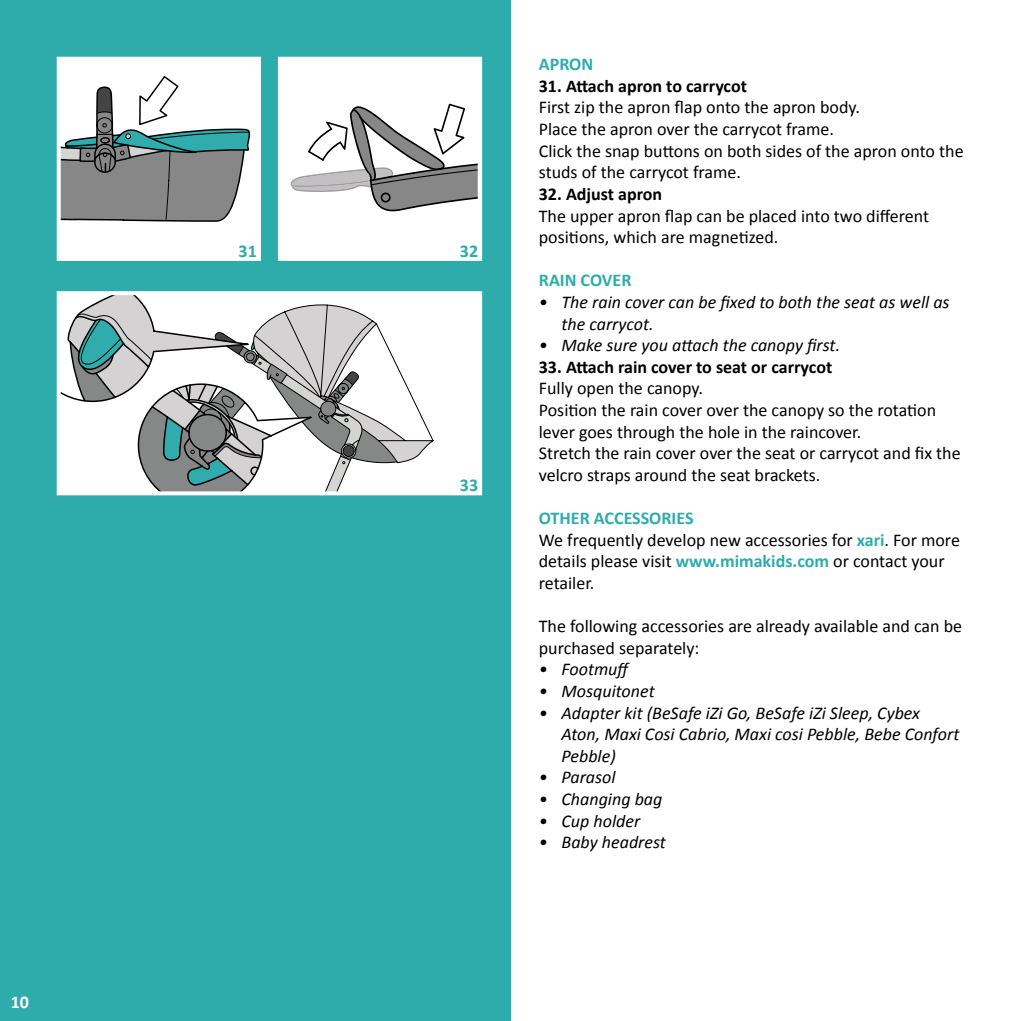
<style>
.page{position:relative;width:1021px;height:1021px;background:#fff}
.page>*{position:absolute;margin:0;border:0;box-sizing:border-box;transform-origin:0 0}
.t1{font:18px/21.6px "Calibri";color:#000}
.t2{font:italic 18px/21.6px "Calibri";color:#000}
.t3{font:700 18px "Calibri";color:#000}
.t4{font:700 18px "Calibri";color:#2eacac}
.t5{font:700 18px "Calibri";color:#fff}
.s1{font-weight:700;color:#2eacac}
</style>
<div class="page">
<div style="left:0;top:981px;width:40px;height:39px;background:#2eacac"></div>
<div style="left:0;top:0;width:510px;height:994px;background:#2eacac"></div>
<div style="left:35px;top:981px;width:475px;height:39px;background:#2eacac"></div>
<svg style="left:57px;top:56px;width:425px;height:434px;background:#c2d1d1"></svg>
<div style="left:57px;top:291px;width:425px;height:204px;border:4px solid #fff"></div>
<p class="t5" style="left:11px;top:990px;width:20px">10</p>
<p class="t4" style="left:239px;top:239px;width:20px">31</p>
<p class="t4" style="left:460px;top:239px;width:20px">32</p>
<p class="t4" style="left:460px;top:474px;width:20px">33</p>
<p class="t4" style="left:539px;top:53px;width:56px">APRON</p>
<p class="t3" style="left:539px;top:74px;width:210px">31. Attach apron to carrycot</p>
<p class="t1" style="left:539px;top:97px;width:426px">First zip the apron flap onto the apron body.<br>Place the apron over the carrycot frame.<br>Click the snap buttons on both sides of the apron onto the studs of the carrycot frame.</p>
<p class="t3" style="left:539px;top:182px;width:125px">32. Adjust apron</p>
<p class="t1" style="left:539px;top:205px;width:392px">The upper apron flap can be placed into two different positions, which are magnetized.</p>
<p class="t4" style="left:539px;top:269px;width:94px">RAIN COVER</p>
<p class="t2" style="left:561px;top:290px;width:389px;text-indent:-23px">• The rain cover can be fixed to both the seat as well as the carrycot.</p>
<p class="t2" style="left:539px;top:334px;width:303px">• Make sure you attach the canopy first.</p>
<p class="t3" style="left:539px;top:355px;width:295px">33. Attach rain cover to seat or carrycot</p>
<p class="t1" style="left:539px;top:377px;width:423px">Fully open the canopy.<br>Position the rain cover over the canopy so the rotation lever goes through the hole in the raincover.<br>Stretch the rain cover over the seat or carrycot and fix the velcro straps around the seat brackets.</p>
<p class="t1" style="left:539px;top:507px;width:422px"><span class="s1">OTHER ACCESSORIES<br></span>We frequently develop new accessories for <span class="s1">xari</span>. For more details please visit <span class="s1">www.mimakids.com</span> or contact your retailer.</p>
<p class="t1" style="left:539px;top:615px;width:425px">The following accessories are already available and can be purchased separately:</p>
<p class="t2" style="left:539px;top:658px;width:94px">• Footmuff</p>
<p class="t2" style="left:539px;top:679px;width:117px">• Mosquitonet</p>
<p class="t2" style="left:561px;top:701px;width:399px;text-indent:-23px">• Adapter kit (BeSafe iZi Go, BeSafe iZi Sleep, Cybex<br>Aton, Maxi Cosi Cabrio, Maxi cosi Pebble, Bebe Confort<br>Pebble)</p>
<p class="t2" style="left:539px;top:766px;width:78px">• Parasol</p>
<p class="t2" style="left:539px;top:787px;width:125px">• Changing bag</p>
<p class="t2" style="left:539px;top:809px;width:103px">• Cup holder</p>
<p class="t2" style="left:539px;top:830px;width:128px">• Baby headrest</p>
</div>
